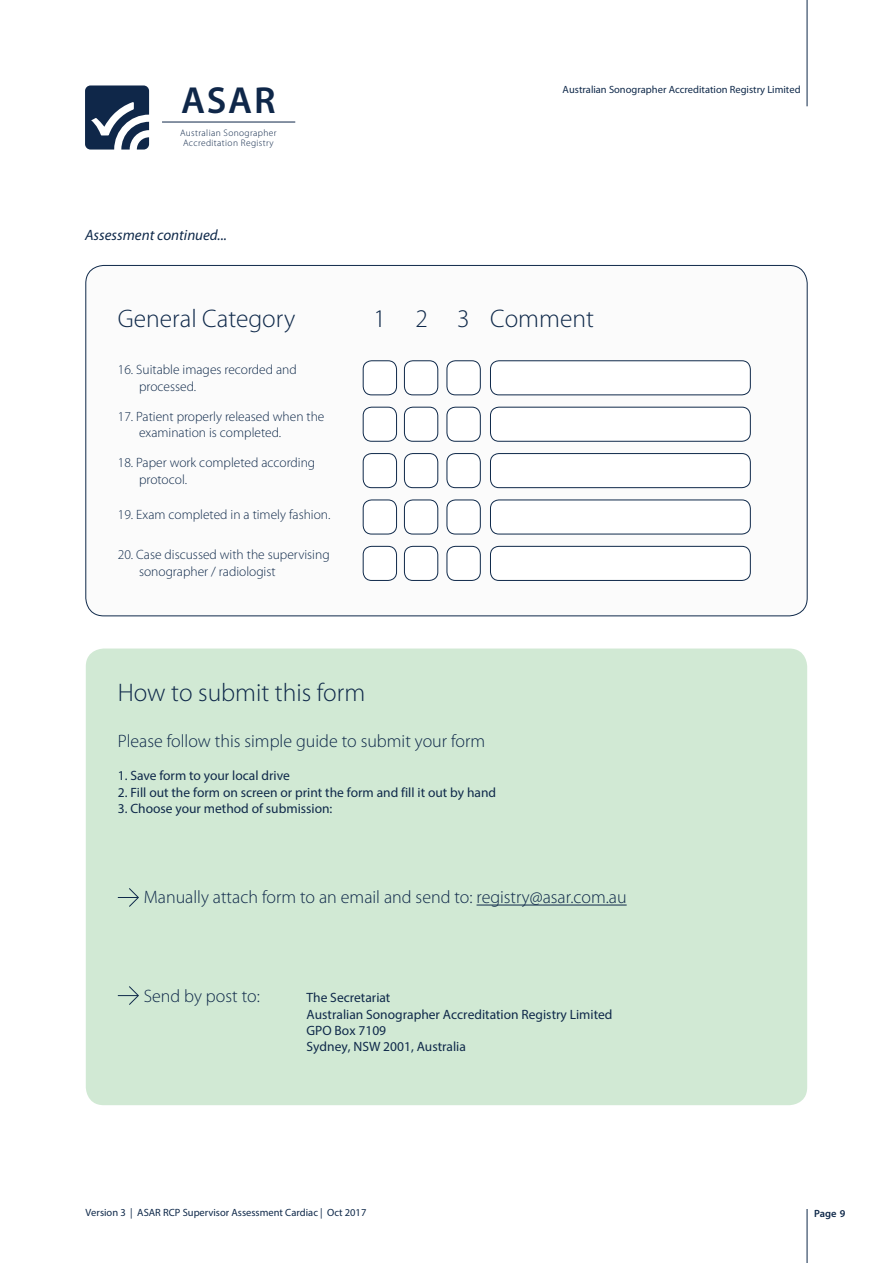
<style>
.page{position:relative;width:893px;height:1263px;background:#fff}
.page>*{position:absolute;margin:0;border:0;box-sizing:border-box;transform-origin:0 0}
.t1{font:600 37.8px "Myriad Pro";color:#0f2749}
.t2{font:300 25.5px "Myriad Pro";color:#0f294a}
.t3{font:300 18px "Myriad Pro";color:#0f294a}
.t4{font:italic 15px "Myriad Pro";color:#0f294a}
.t5{font:300 13.5px/16.5px "Myriad Pro";color:#0f294a}
.t6{font:13.5px/16.4px "Myriad Pro";color:#0f294a}
.t7{font:10.5px "Myriad Pro";color:#0f294a}
.t8{font:600 10.5px "Myriad Pro";color:#0f294a}
.t9{font:300 9.45px/10.5px "Myriad Pro";letter-spacing:.04em;color:#0f2749;text-align:center}
</style>
<div class="page">
<hr style="left:807px;top:1209px;width:1px;height:54px;background:#0f294a">
<hr style="left:807px;top:0;width:1px;height:106px;background:#0f294a">
<hr style="left:162px;top:122px;width:133px;height:1px;background:#0f2749">
<svg style="left:85px;top:85px;width:64px;height:65px"></svg>
<div style="left:86px;top:265px;width:721px;height:351px;background:#fbfbfb;border-radius:18px"></div>
<div style="left:447px;top:361px;width:33px;height:34px;background:#fff;border-radius:9px"></div>
<div style="left:447px;top:361px;width:33px;height:34px;border:1px solid #0f294a;border-radius:9px"></div>
<div style="left:447px;top:407px;width:33px;height:34px;background:#fff;border-radius:9px"></div>
<div style="left:447px;top:407px;width:33px;height:34px;border:1px solid #0f294a;border-radius:9px"></div>
<div style="left:447px;top:454px;width:33px;height:34px;background:#fff;border-radius:9px"></div>
<div style="left:447px;top:453px;width:33px;height:35px;border:1px solid #0f294a;border-radius:9px"></div>
<div style="left:447px;top:500px;width:33px;height:34px;background:#fff;border-radius:9px"></div>
<div style="left:447px;top:500px;width:33px;height:34px;border:1px solid #0f294a;border-radius:9px"></div>
<div style="left:447px;top:546px;width:33px;height:34px;background:#fff;border-radius:9px"></div>
<div style="left:447px;top:546px;width:33px;height:35px;border:1px solid #0f294a;border-radius:9px"></div>
<div style="left:404px;top:361px;width:34px;height:34px;background:#fff;border-radius:9px"></div>
<div style="left:404px;top:361px;width:34px;height:34px;border:1px solid #0f294a;border-radius:9px"></div>
<div style="left:404px;top:407px;width:34px;height:34px;background:#fff;border-radius:9px"></div>
<div style="left:404px;top:407px;width:34px;height:34px;border:1px solid #0f294a;border-radius:9px"></div>
<div style="left:404px;top:454px;width:34px;height:34px;background:#fff;border-radius:9px"></div>
<div style="left:404px;top:453px;width:34px;height:35px;border:1px solid #0f294a;border-radius:9px"></div>
<div style="left:404px;top:500px;width:34px;height:34px;background:#fff;border-radius:9px"></div>
<div style="left:404px;top:500px;width:34px;height:34px;border:1px solid #0f294a;border-radius:9px"></div>
<div style="left:404px;top:546px;width:34px;height:34px;background:#fff;border-radius:9px"></div>
<div style="left:404px;top:546px;width:34px;height:35px;border:1px solid #0f294a;border-radius:9px"></div>
<div style="left:363px;top:361px;width:34px;height:34px;background:#fff;border-radius:9px"></div>
<div style="left:363px;top:361px;width:34px;height:34px;border:1px solid #0f294a;border-radius:9px"></div>
<div style="left:363px;top:407px;width:34px;height:34px;background:#fff;border-radius:9px"></div>
<div style="left:363px;top:407px;width:34px;height:34px;border:1px solid #0f294a;border-radius:9px"></div>
<div style="left:363px;top:454px;width:34px;height:34px;background:#fff;border-radius:9px"></div>
<div style="left:363px;top:453px;width:34px;height:35px;border:1px solid #0f294a;border-radius:9px"></div>
<div style="left:363px;top:500px;width:34px;height:34px;background:#fff;border-radius:9px"></div>
<div style="left:363px;top:500px;width:34px;height:34px;border:1px solid #0f294a;border-radius:9px"></div>
<div style="left:363px;top:546px;width:34px;height:34px;background:#fff;border-radius:9px"></div>
<div style="left:363px;top:546px;width:34px;height:35px;border:1px solid #0f294a;border-radius:9px"></div>
<div style="left:490px;top:361px;width:260px;height:34px;background:#fff;border-radius:9px"></div>
<div style="left:490px;top:361px;width:260px;height:34px;border:1px solid #0f294a;border-radius:9px"></div>
<div style="left:490px;top:407px;width:260px;height:34px;background:#fff;border-radius:9px"></div>
<div style="left:490px;top:407px;width:260px;height:34px;border:1px solid #0f294a;border-radius:9px"></div>
<div style="left:490px;top:454px;width:260px;height:34px;background:#fff;border-radius:9px"></div>
<div style="left:490px;top:453px;width:260px;height:35px;border:1px solid #0f294a;border-radius:9px"></div>
<div style="left:490px;top:500px;width:260px;height:34px;background:#fff;border-radius:9px"></div>
<div style="left:490px;top:500px;width:260px;height:34px;border:1px solid #0f294a;border-radius:9px"></div>
<div style="left:490px;top:546px;width:260px;height:34px;background:#fff;border-radius:9px"></div>
<div style="left:490px;top:546px;width:260px;height:35px;border:1px solid #0f294a;border-radius:9px"></div>
<div style="left:86px;top:648px;width:721px;height:457px;background:#d1e9d4;border-radius:18px"></div>
<hr style="left:477px;top:904px;width:150px;height:1px;background:#0f294a">
<svg style="left:118px;top:888px;width:21px;height:19px"></svg>
<svg style="left:118px;top:986px;width:21px;height:19px"></svg>
<h1 class="t1" style="left:181px;top:76px;width:96px">ASAR</h1>
<p class="t9" style="left:180px;top:128px;width:98px">Australian Sonographer<br>Accreditation Registry</p>
<p class="t4" style="left:85px;top:226px;width:144px">Assessment continued...</p>
<h2 class="t2" style="left:118px;top:305px;width:179px">General Category</h2>
<p class="t5" style="left:139px;top:362px;width:159px;text-indent:-21px">16. Suitable images recorded and processed.</p>
<p class="t5" style="left:139px;top:408px;width:187px;text-indent:-21px">17. Patient properly released when the examination is completed.</p>
<p class="t5" style="left:139px;top:455px;width:178px;text-indent:-21px">18. Paper work completed according protocol.</p>
<p class="t5" style="left:118px;top:506px;width:214px">19. Exam completed in a timely fashion.</p>
<p class="t5" style="left:139px;top:546px;width:192px;text-indent:-21px">20. Case discussed with the supervising sonographer / radiologist</p>
<p class="t7" style="left:563px;top:83px;width:239px">Australian Sonographer Accreditation Registry Limited</p>
<h2 class="t2" style="left:373px;top:305px;width:222px">1 2 3 Comment</h2>
<h2 class="t2" style="left:118px;top:678px;width:249px">How to submit this form</h2>
<h3 class="t3" style="left:118px;top:731px;width:369px">Please follow this simple guide to submit your form</h3>
<p class="t6" style="left:118px;top:767px;width:174px">1. Save form to your local drive</p>
<p class="t6" style="left:118px;top:784px;width:380px">2. Fill out the form on screen or print the form and fill it out by hand</p>
<p class="t6" style="left:118px;top:800px;width:216px">3. Choose your method of submission:</p>
<h3 class="t3" style="left:144px;top:887px;width:484px">Manually attach form to an email and send to: registry@asar.com.au</h3>
<h3 class="t3" style="left:144px;top:986px;width:118px">Send by post to:</h3>
<p class="t6" style="left:307px;top:989px;width:307px">The Secretariat<br>Australian Sonographer Accreditation Registry Limited<br>GPO Box 7109<br>Sydney, NSW 2001, Australia</p>
<p class="t7" style="left:85px;top:1206px;width:282px">Version 3 | ASAR RCP Supervisor Assessment Cardiac | Oct 2017</p>
<p class="t8" style="left:814px;top:1207px;width:33px">Page 9</p>
</div>
